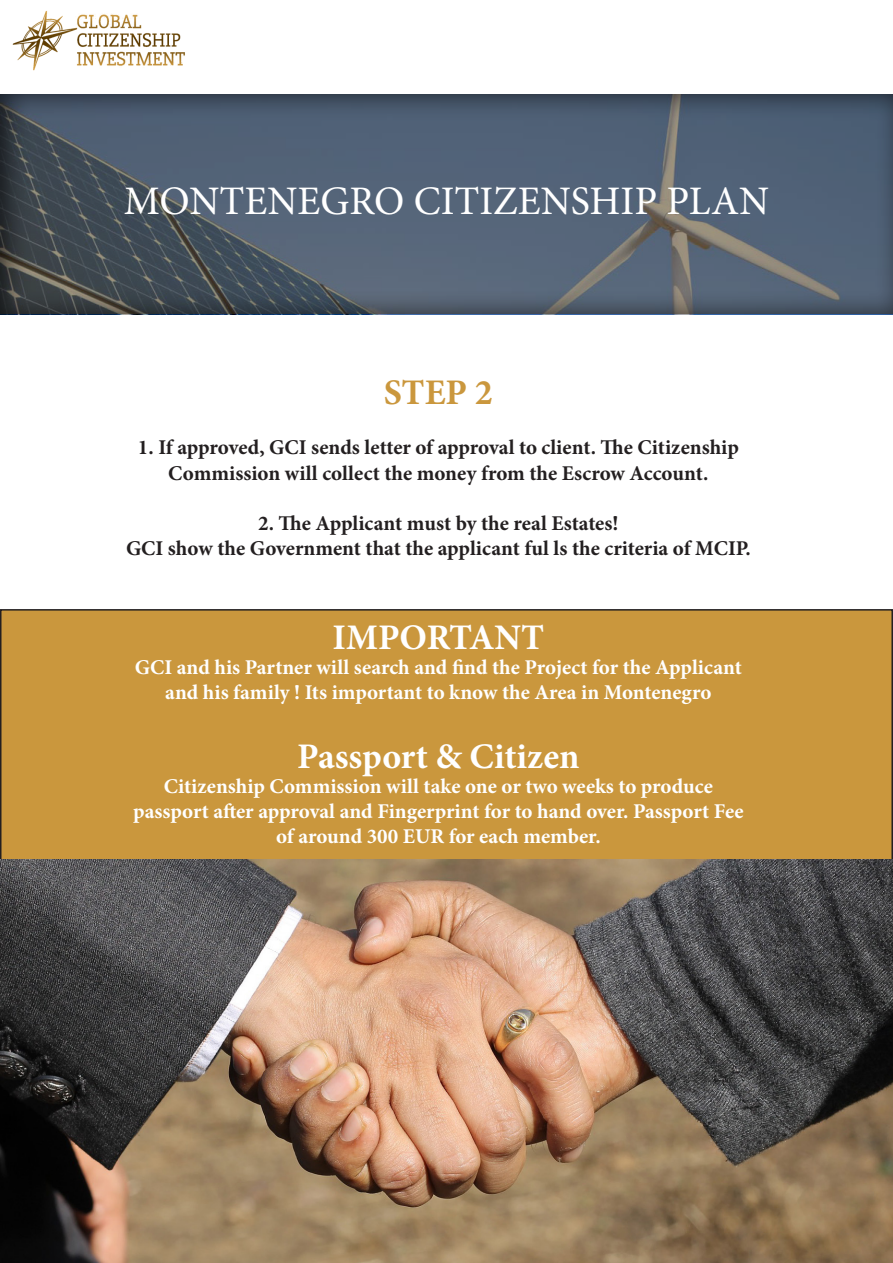
<style>
.page{position:relative;width:893px;height:1263px;background:#fff}
.page>*{position:absolute;margin:0;border:0;box-sizing:border-box;transform-origin:0 0}
.t1{font:40.5px "Minion Pro";color:#fff}
.t2{font:700 36px "Minion Pro";color:#fff}
.t3{font:700 36px "Minion Pro";color:#ca973d}
.t4{font:700 21px/25.2px "Minion Pro";color:#fff;text-align:center}
.t5{font:700 21px/25.2px "Minion Pro";color:#231f20;text-align:center}
</style>
<div class="page">
<img style="left:13px;top:10px;width:172px;height:61px">
<div style="left:1px;top:610px;width:891px;height:253px;background:#ca973d"></div>
<div style="left:0;top:93px;width:893px;height:223px;background:#231f20;opacity:.75"></div>
<img style="left:0;top:859px;width:893px;height:404px">
<p class="t1" style="left:124px;top:174px;width:647px">MONTENEGRO CITIZENSHIP PLAN</p>
<p class="t3" style="left:384px;top:367px;width:111px">STEP 2</p>
<p class="t5" style="left:138px;top:435px;width:602px">1. If approved, GCI sends letter of approval to client. The Citizenship<br>Commission will collect the money from the Escrow Account.</p>
<p class="t5" style="left:126px;top:510px;width:626px">2. The Applicant must by the real Estates!<br>GCI show the Government that the applicant ful ls the criteria of MCIP.</p>
<p class="t2" style="left:332px;top:612px;width:213px">IMPORTANT</p>
<p class="t4" style="left:135px;top:654px;width:608px">GCI and his Partner will search and find the Project for the Applicant and his family ! Its important to know the Area in Montenegro</p>
<p class="t2" style="left:297px;top:731px;width:284px">Passport &amp; Citizen</p>
<p class="t4" style="left:133px;top:773px;width:612px">Citizenship Commission will take one or two weeks to produce passport after approval and Fingerprint for to hand over. Passport Fee of around 300 EUR for each member.</p>
</div>
